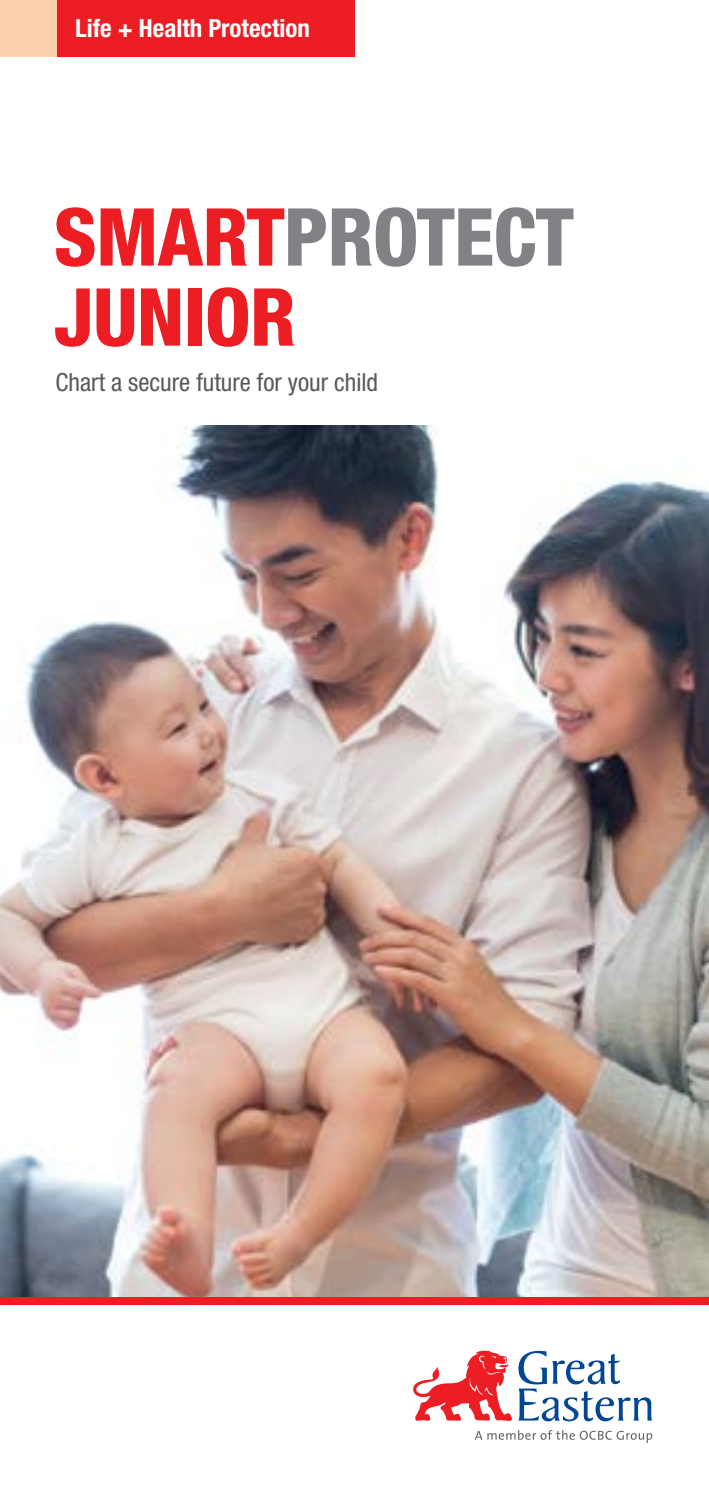
<style>
.page{position:relative;width:709px;height:1489px;background:#fff}
.page>*{position:absolute;margin:0;border:0;box-sizing:border-box;transform-origin:0 0}
.t1{font:800 condensed 80px/80px "Helvetica Neue LT Std";letter-spacing:-.01em;color:#ed1d24}
.t2{font:condensed 25px "Helvetica Neue LT Std";color:#58595b}
.t3{font:700 condensed 25px "Helvetica Neue LT Std";color:#fff}
.s1{color:#808285}
</style>
<div class="page">
<img style="left:0;top:425px;width:709px;height:872px">
<div style="left:0;top:1297px;width:709px;height:7px;background:#ed1d24"></div>
<div style="left:0;top:0;width:354px;height:57px;background:#ed1d24"></div>
<div style="left:0;top:0;width:57px;height:57px;background:#fdd1b0"></div>
<svg style="left:518px;top:1350px;width:134px;height:71px"></svg>
<svg style="left:413px;top:1350px;width:99px;height:71px"></svg>
<svg style="left:475px;top:1430px;width:177px;height:12px"></svg>
<p class="t3" style="left:75px;top:12px;width:236px">Life + Health Protection</p>
<h1 class="t1" style="left:54px;top:196px;width:521px">SMART<span class="s1">PROTECT<br></span>JUNIOR</h1>
<p class="t2" style="left:56px;top:368px;width:324px">Chart a secure future for your child</p>
</div>
